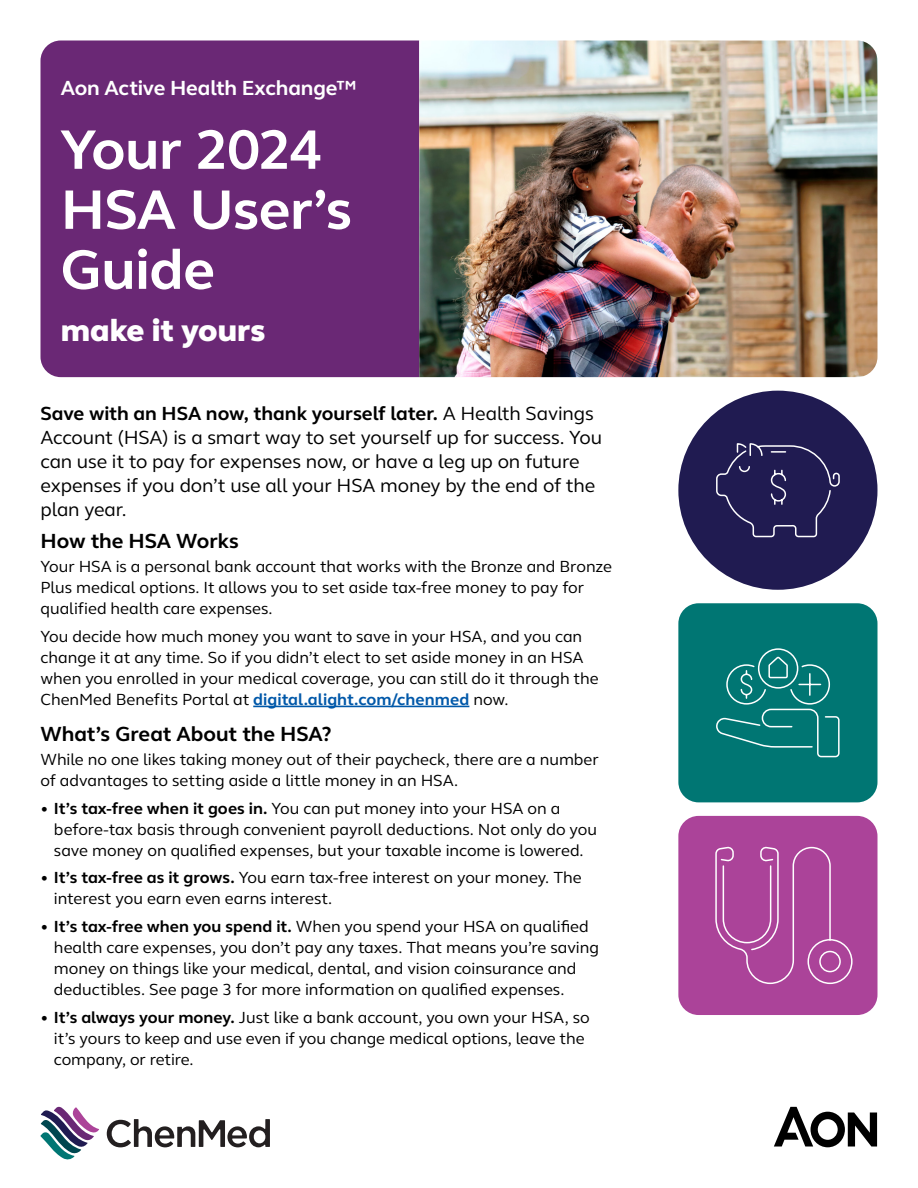
<style>
.page{position:relative;width:918px;height:1188px;background:#fff}
.page>*{position:absolute;margin:0;border:0;box-sizing:border-box;transform-origin:0 0}
.t1{font:700 57px/60px "FS Thrive Elliot";letter-spacing:-.01em;color:#fff}
.t2{font:800 31.5px "FS Thrive Elliot";color:#fff}
.t3{font:700 21px "FS Thrive Elliot";color:#000}
.t4{font:700 21px "FS Thrive Elliot";letter-spacing:-.005em;color:#fff}
.t5{font:19.5px/24px "FS Thrive Elliot";letter-spacing:-.01em;color:#000}
.t6{font:16.5px/21px "FS Thrive Elliot";letter-spacing:-.005em;color:#000}
.s1{font-weight:700}
.s2{font-weight:700;color:#0058a9}
</style>
<div class="page">
<div style="left:40px;top:40px;width:379px;height:337px;background:#6a2875"></div>
<hr style="left:253px;top:706px;width:216px;height:1px;background:#0058a9">
<div style="left:678px;top:391px;width:200px;height:199px;background:#201b51;border-radius:50%"></div>
<div style="left:678px;top:603px;width:200px;height:199px;background:#007673;border-radius:20px"></div>
<div style="left:678px;top:816px;width:200px;height:199px;background:#ab4399;border-radius:20px"></div>
<img style="left:419px;top:40px;width:459px;height:337px">
<svg style="left:774px;top:1107px;width:103px;height:40px"></svg>
<svg style="left:716px;top:443px;width:124px;height:95px"></svg>
<svg style="left:716px;top:648px;width:124px;height:110px"></svg>
<svg style="left:715px;top:846px;width:138px;height:139px"></svg>
<svg style="left:40px;top:1107px;width:59px;height:52px"></svg>
<svg style="left:107px;top:1119px;width:163px;height:28px"></svg>
<p class="t4" style="left:61px;top:75px;width:297px">Aon Active Health Exchange™</p>
<h1 class="t1" style="left:61px;top:120px;width:293px">Your 2024<br>HSA User’s<br>Guide</h1>
<h2 class="t2" style="left:61px;top:311px;width:206px">make it yours</h2>
<p class="t5" style="left:40px;top:401px;width:563px"><span class="s1">Save with an HSA now, thank yourself later.</span> A Health Savings Account (HSA) is a smart way to set yourself up for success. You can use it to pay for expenses now, or have a leg up on future expenses if you don’t use all your HSA money by the end of the plan year.</p>
<p class="t3" style="left:40px;top:528px;width:200px">How the HSA Works</p>
<p class="t6" style="left:40px;top:556px;width:573px">Your HSA is a personal bank account that works with the Bronze and Bronze<br>Plus medical options. It allows you to set aside tax-free money to pay for qualified health care expenses.</p>
<p class="t6" style="left:40px;top:626px;width:560px">You decide how much money you want to save in your HSA, and you can change it at any time. So if you didn’t elect to set aside money in an HSA when you enrolled in your medical coverage, you can still do it through the ChenMed Benefits Portal at <span class="s2">digital.alight.com/chenmed</span> now.</p>
<p class="t3" style="left:40px;top:721px;width:293px">What’s Great About the HSA?</p>
<p class="t6" style="left:40px;top:749px;width:560px">While no one likes taking money out of their paycheck, there are a number of advantages to setting aside a little money in an HSA.</p>
<p class="t6" style="left:54px;top:798px;width:545px;text-indent:-13px"><span class="s1">• It’s tax-free when it goes in.</span> You can put money into your HSA on a before-tax basis through convenient payroll deductions. Not only do you save money on qualified expenses, but your taxable income is lowered.</p>
<p class="t6" style="left:54px;top:868px;width:529px;text-indent:-13px"><span class="s1">• It’s tax-free as it grows.</span> You earn tax-free interest on your money. The interest you earn even earns interest.</p>
<p class="t6" style="left:54px;top:916px;width:547px;text-indent:-13px"><span class="s1">• It’s tax-free when you spend it.</span> When you spend your HSA on qualified health care expenses, you don’t pay any taxes. That means you’re saving money on things like your medical, dental, and vision coinsurance and deductibles. See page 3 for more information on qualified expenses.</p>
<p class="t6" style="left:54px;top:1007px;width:537px;text-indent:-13px"><span class="s1">• It’s always your money.</span> Just like a bank account, you own your HSA, so it’s yours to keep and use even if you change medical options, leave the company, or retire.</p>
</div>
